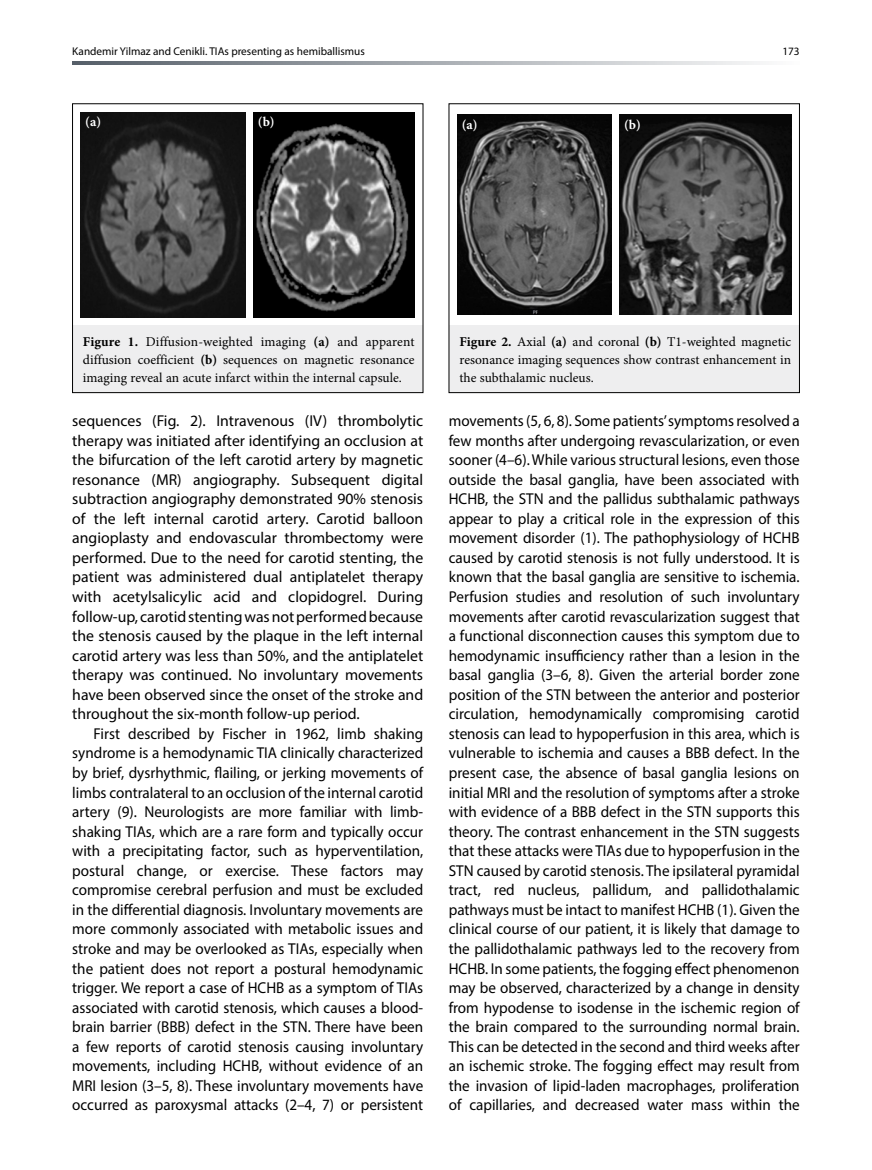
<style>
.page{position:relative;width:872px;height:1170px;background:#fff}
.page>*{position:absolute;margin:0;border:0;box-sizing:border-box;transform-origin:0 0}
.t1{font:15.75px/19.5px "Myriad Pro";color:#000;text-align:justify;scale:.96 1}
.t2{font:15.75px/19.5px "Myriad Pro";color:#000;text-align:justify}
.t3{font:13.5px/18px "Minion Pro";color:#000;text-align:justify}
.t4{font:700 13.5px "Minion Pro";color:#fff}
.t5{font:11.25px "Myriad Pro";color:#000}
.s1{font-weight:700}
</style>
<div class="page">
<hr style="left:72px;top:62px;width:727px;height:3px;background:#565f69">
<img style="left:81px;top:112px;width:164px;height:205px">
<img style="left:253px;top:112px;width:162px;height:205px">
<div style="left:72px;top:326px;width:351px;height:67px;background:#eeeeef"></div>
<div style="left:72px;top:103px;width:351px;height:290px;border:1px solid #000"></div>
<div style="left:449px;top:326px;width:350px;height:67px;background:#eeeeef"></div>
<img style="left:457px;top:115px;width:154px;height:199px">
<img style="left:619px;top:115px;width:172px;height:199px">
<p class="t5" style="left:72px;top:44px;width:294px">Kandemir Yilmaz and Cenikli. TIAs presenting as hemiballismus</p>
<p class="t5" style="left:782px;top:44px;width:19px">173</p>
<p class="t4" style="left:85px;top:112px;width:17px">(a)</p>
<p class="t4" style="left:258px;top:112px;width:18px">(b)</p>
<p class="t4" style="left:462px;top:115px;width:17px">(a)</p>
<p class="t4" style="left:624px;top:115px;width:18px">(b)</p>
<p class="t3" style="left:83px;top:333px;width:333px"><span class="s1">Figure 1.</span> Diffusion-weighted imaging <span class="s1">(a)</span> and apparent diffusion coefficient <span class="s1">(b)</span> sequences on magnetic resonance imaging reveal an acute infarct within the internal capsule.</p>
<p class="t3" style="left:459px;top:333px;width:333px"><span class="s1">Figure 2.</span> Axial <span class="s1">(a)</span> and coronal <span class="s1">(b)</span> T1-weighted magnetic resonance imaging sequences show contrast enhancement in the subthalamic nucleus.</p>
<p class="t2" style="left:72px;top:410px;width:352px">sequences (Fig. 2). Intravenous (IV) thrombolytic therapy was initiated after identifying an occlusion at the bifurcation of the left carotid artery by magnetic resonance (MR) angiography. Subsequent digital subtraction angiography demonstrated 90% stenosis of the left internal carotid artery. Carotid balloon angioplasty and endovascular thrombectomy were performed. Due to the need for carotid stenting, the patient was administered dual antiplatelet therapy with acetylsalicylic acid and clopidogrel. During follow-up, carotid stenting was not performed because the stenosis caused by the plaque in the left internal carotid artery was less than 50%, and the antiplatelet therapy was continued. No involuntary movements have been observed since the onset of the stroke and throughout the six-month follow-up period.</p>
<p class="t1" style="left:72px;top:723px;width:367px;text-indent:21px">First described by Fischer in 1962, limb shaking syndrome is a hemodynamic TIA clinically characterized by brief, dysrhythmic, flailing, or jerking movements of limbs contralateral to an occlusion of the internal carotid artery (9). Neurologists are more familiar with limb&shy;shaking TIAs, which are a rare form and typically occur with a precipitating factor, such as hyperventilation, postural change, or exercise. These factors may compromise cerebral perfusion and must be excluded in the differential diagnosis. Involuntary movements are more commonly associated with metabolic issues and stroke and may be overlooked as TIAs, especially when the patient does not report a postural hemodynamic trigger. We report a case of HCHB as a symptom of TIAs associated with carotid stenosis, which causes a blood&shy;brain barrier (BBB) defect in the STN. There have been a few reports of carotid stenosis causing involuntary movements, including HCHB, without evidence of an MRI lesion (3–5, 8). These involuntary movements have occurred as paroxysmal attacks (2–4, 7) or persistent</p>
<p class="t1" style="left:449px;top:410px;width:367px">movements (5, 6, 8). Some patients’ symptoms resolved a few months after undergoing revascularization, or even sooner (4–6). While various structural lesions, even those outside the basal ganglia, have been associated with HCHB, the STN and the pallidus subthalamic pathways appear to play a critical role in the expression of this movement disorder (1). The pathophysiology of HCHB caused by carotid stenosis is not fully understood. It is known that the basal ganglia are sensitive to ischemia.<br>Perfusion studies and resolution of such involuntary movements after carotid revascularization suggest that a functional disconnection causes this symptom due to hemodynamic insufficiency rather than a lesion in the basal ganglia (3–6, 8). Given the arterial border zone position of the STN between the anterior and posterior circulation, hemodynamically compromising carotid stenosis can lead to hypoperfusion in this area, which is vulnerable to ischemia and causes a BBB defect. In the present case, the absence of basal ganglia lesions on initial MRI and the resolution of symptoms after a stroke with evidence of a BBB defect in the STN supports this theory. The contrast enhancement in the STN suggests that these attacks were TIAs due to hypoperfusion in the STN caused by carotid stenosis. The ipsilateral pyramidal tract, red nucleus, pallidum, and pallidothalamic pathways must be intact to manifest HCHB (1). Given the clinical course of our patient, it is likely that damage to the pallidothalamic pathways led to the recovery from HCHB. In some patients, the fogging effect phenomenon may be observed, characterized by a change in density from hypodense to isodense in the ischemic region of the brain compared to the surrounding normal brain.<br>This can be detected in the second and third weeks after an ischemic stroke. The fogging effect may result from the invasion of lipid-laden macrophages, proliferation of capillaries, and decreased water mass within the</p>
</div>
